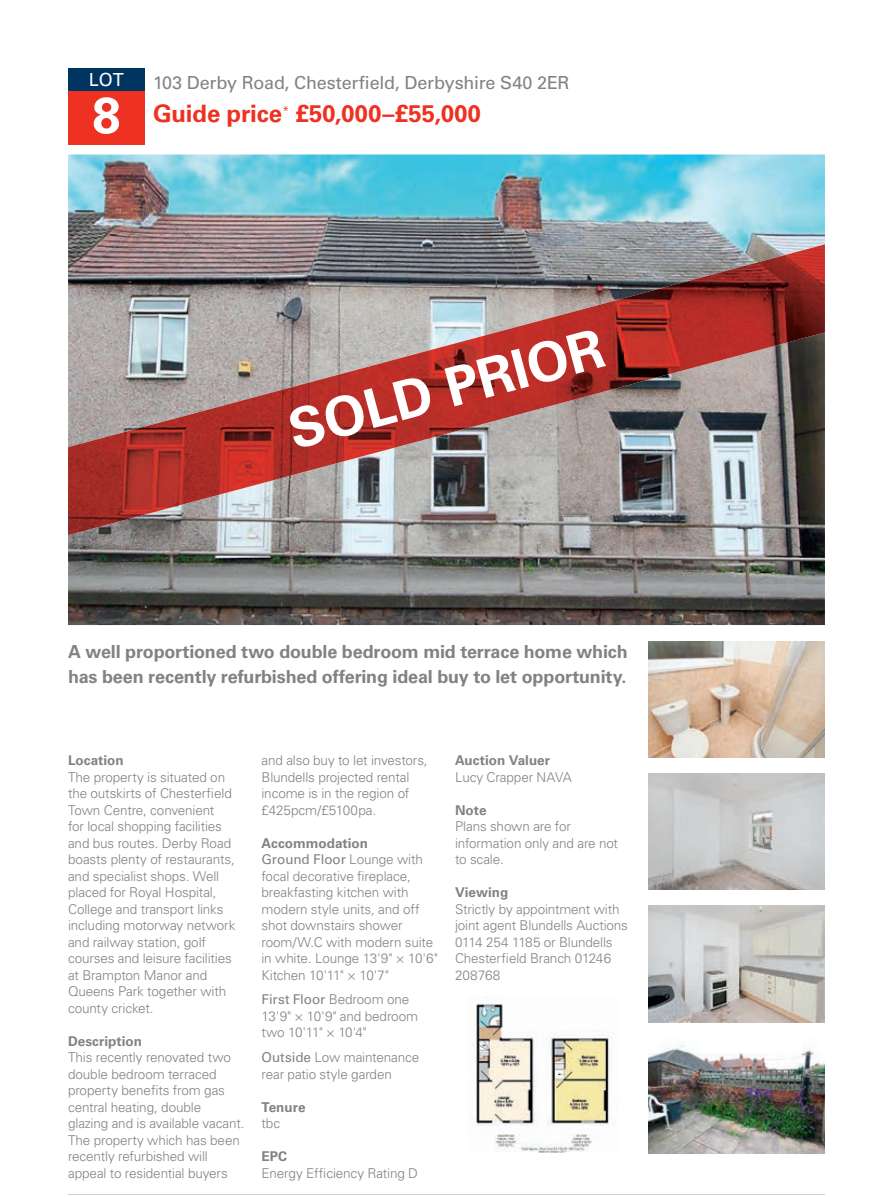
<style>
.page{position:relative;width:893px;height:1197px;background:#fff}
.page>*{position:absolute;margin:0;border:0;box-sizing:border-box;transform-origin:0 0}
.t1{font:700 54px "Univers LT Std";color:#fff}
.t2{font:700 51px "Univers LT Std";color:#fff}
.t3{font:700 24px "Univers LT Std";letter-spacing:-.005em;color:#ef3122}
.t4{font:700 18px/24.8px "Univers LT Std";letter-spacing:-.01em;color:#808285}
.t5{font:18px "Univers LT Std";letter-spacing:-.01em;color:#808285}
.t6{font:18px "Univers LT Std";color:#fff}
.t7{font:300 13.5px/16.5px "Univers LT Std";letter-spacing:-.01em;color:#808285}
.t8{font:700 13.5px "Univers LT Std";color:#808285}
.s1{font-weight:700}
.s2{font-weight:400}
</style>
<div class="page">
<div style="left:68px;top:68px;width:77px;height:23px;background:#003562"></div>
<hr style="left:68px;top:1194px;width:757px;height:1px;background:#d1d2d4">
<img style="left:68px;top:154px;width:757px;height:471px">
<img style="left:648px;top:642px;width:177px;height:115px">
<img style="left:648px;top:774px;width:177px;height:115px">
<img style="left:648px;top:1045px;width:177px;height:108px">
<div style="left:68px;top:91px;width:77px;height:54px;background:#ef3122"></div>
<img style="left:623px;top:244px;width:202px;height:142px">
<img style="left:421px;top:298px;width:203px;height:141px">
<img style="left:269px;top:352px;width:152px;height:129px">
<img style="left:68px;top:393px;width:202px;height:142px">
<svg style="left:421px;top:438px;width:10px;height:3px"></svg>
<img style="left:648px;top:906px;width:177px;height:116px">
<img style="left:468px;top:996px;width:147px;height:157px">
<h3 class="t6" style="left:89px;top:69px;width:37px">LOT</h3>
<h2 class="t2" style="left:92px;top:86px;width:30px">8</h2>
<h3 class="t5" style="left:153px;top:72px;width:418px">103 Derby Road, Chesterfield, Derbyshire S40 2ER</h3>
<h3 class="t3" style="left:153px;top:99px;width:329px">Guide price<sup>*</sup> £50,000–£55,000</h3>
<h1 class="t1" style="left:282px;top:400px;width:326px;rotate:-15deg">SOLD PRIOR</h1>
<h3 class="t4" style="left:68px;top:639px;width:561px">A well proportioned two double bedroom mid terrace home which has been recently refurbished offering ideal buy to let opportunity.</h3>
<p class="t8" style="left:68px;top:753px;width:57px">Location</p>
<p class="t7" style="left:68px;top:769px;width:169px">The property is situated on the outskirts of Chesterfield<br>Town Centre, convenient<br>for local shopping facilities and bus routes. Derby Road boasts plenty of restaurants, and specialist shops. Well placed for Royal Hospital,<br>College and transport links including motorway network and railway station, golf courses and leisure facilities at Brampton Manor and<br>Queens Park together with county cricket.</p>
<p class="t8" style="left:68px;top:1033px;width:76px">Description</p>
<p class="t7" style="left:68px;top:1049px;width:178px">This recently renovated two double bedroom terraced property benefits from gas central heating, double glazing and is available vacant.<br>The property which has been recently refurbished will appeal to residential buyers</p>
<p class="t7" style="left:261px;top:752px;width:168px">and also buy to let investors,<br>Blundells projected rental income is in the region of £425pcm/£5100pa.</p>
<p class="t7" style="left:261px;top:835px;width:178px"><span class="s1">Accommodation<br></span><span class="s2">Ground Floor</span> Lounge with focal decorative fireplace, breakfasting kitchen with modern style units, and off shot downstairs shower room/W.C with modern suite in white. Lounge 13'9" × 10'6"<br>Kitchen 10'11" × 10'7"</p>
<p class="t7" style="left:261px;top:991px;width:158px"><span class="s2">First Floor</span> Bedroom one<br>13'9" × 10'9" and bedroom two 10'11" × 10'4"</p>
<p class="t7" style="left:261px;top:1049px;width:159px"><span class="s2">Outside</span> Low maintenance rear patio style garden</p>
<p class="t8" style="left:261px;top:1099px;width:46px">Tenure</p>
<p class="t7" style="left:261px;top:1115px;width:20px">tbc</p>
<p class="t8" style="left:261px;top:1148px;width:27px">EPC</p>
<p class="t7" style="left:261px;top:1165px;width:158px">Energy Efficiency Rating D</p>
<p class="t8" style="left:455px;top:752px;width:97px">Auction Valuer</p>
<p class="t7" style="left:455px;top:769px;width:118px">Lucy Crapper NAVA</p>
<p class="t8" style="left:455px;top:802px;width:33px">Note</p>
<p class="t7" style="left:455px;top:818px;width:165px">Plans shown are for information only and are not to scale.</p>
<p class="t8" style="left:455px;top:884px;width:55px">Viewing</p>
<p class="t7" style="left:455px;top:901px;width:175px">Strictly by appointment with joint agent Blundells Auctions<br>0114 254 1185 or Blundells<br>Chesterfield Branch 01246<br>208768</p>
</div>
